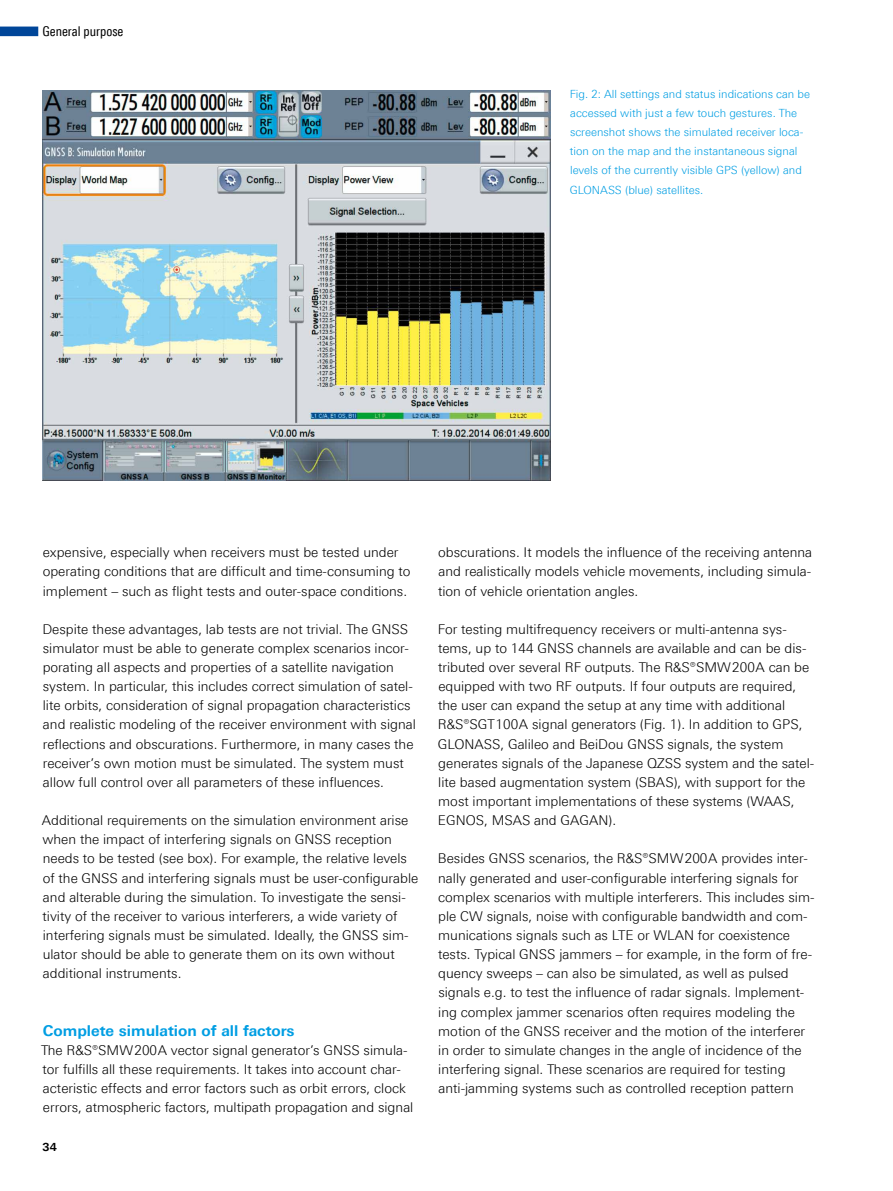
<style>
.page{position:relative;width:893px;height:1191px;background:#fff}
.page>*{position:absolute;margin:0;border:0;box-sizing:border-box;transform-origin:0 0}
._03_Überschrift_1{font:700 15px "Linotype Univers 630";color:#009ee3}
.Fließtext{font:300 13.5px/19.2px "Linotype Univers 330";color:#000}
.Fließtext_oAo{font:300 13.5px/19.2px "Linotype Univers 330";color:#000}
.t1{font:13.5px "Linotype Univers 420 Cn";color:#000}
.Bildlegende{font:300 11.25px/19.2px "Linotype Univers 330";color:#009ee3}
.t2{font:700 11.25px "Linotype Univers 630";color:#000}
</style>
<div class="page">
<img style="left:43px;top:91px;width:508px;height:389px">
<div style="left:0;top:27px;width:38px;height:9px;background:#004699"></div>
<p class="t1" style="left:43px;top:23px;width:82px">General purpose</p>
<p class="Bildlegende" style="left:570px;top:84px;width:242px">Fig. 2: All settings and status indications can be accessed with just a few touch gestures. The screenshot shows the simulated receiver loca&shy;tion on the map and the instantaneous signal levels of the currently visible GPS (yellow) and GLONASS (blue) satellites.</p>
<p class="Fließtext" style="left:43px;top:542px;width:369px">expensive, especially when receivers must be tested under operating conditions that are difficult and time-consuming to implement – such as flight tests and outer-space conditions.</p>
<p class="Fließtext" style="left:42px;top:619px;width:375px">Despite these advantages, lab tests are not trivial. The GNSS simulator must be able to generate complex scenarios incor&shy;porating all aspects and properties of a satellite navigation system. In particular, this includes correct simulation of satel&shy;lite orbits, consideration of signal propagation characteristics and realistic modeling of the receiver environment with signal reflections and obscurations. Furthermore, in many cases the receiver’s own motion must be simulated. The system must allow full control over all parameters of these influences.</p>
<p class="Fließtext" style="left:42px;top:810px;width:378px">Additional requirements on the simulation environment arise when the impact of interfering signals on GNSS reception needs to be tested (see box). For example, the relative levels of the GNSS and interfering signals must be user-configurable and alterable during the simulation. To investigate the sensi&shy;tivity of the receiver to various interferers, a wide variety of interfering signals must be simulated. Ideally, the GNSS sim&shy;ulator should be able to generate them on its own without additional instruments.</p>
<p class="_03_Überschrift_1" style="left:43px;top:1021px;width:253px">Complete simulation of all factors</p>
<p class="Fließtext_oAo" style="left:41px;top:1040px;width:374px">The R&amp;S®SMW200A vector signal generator’s GNSS simula&shy;tor fulfills all these requirements. It takes into account char&shy;acteristic effects and error factors such as orbit errors, clock errors, atmospheric factors, multipath propagation and signal</p>
<p class="t2" style="left:42px;top:1139px;width:16px">34</p>
<p class="Fließtext_oAo" style="left:438px;top:542px;width:376px;text-align:justify">obscurations. It models the influence of the receiving antenna and realistically models vehicle movements, including simula&shy;tion of vehicle orientation angles.</p>
<p class="Fließtext" style="left:438px;top:619px;width:378px">For testing multifrequency receivers or multi-antenna sys&shy;tems, up to 144 GNSS channels are available and can be dis&shy;tributed over several RF outputs. The R&amp;S®SMW200A can be equipped with two RF outputs. If four outputs are required, the user can expand the setup at any time with additional R&amp;S®SGT100A signal generators (Fig. 1). In addition to GPS, GLONASS, Galileo and BeiDou GNSS signals, the system generates signals of the Japanese QZSS system and the satel&shy;lite based augmentation system (SBAS), with support for the most important implementations of these systems (WAAS, EGNOS, MSAS and GAGAN).</p>
<p class="Fließtext" style="left:438px;top:849px;width:378px">Besides GNSS scenarios, the R&amp;S®SMW200A provides inter&shy;nally generated and user-configurable interfering signals for complex scenarios with multiple interferers. This includes sim&shy;ple CW signals, noise with configurable bandwidth and com&shy;munications signals such as LTE or WLAN for coexistence tests. Typical GNSS jammers – for example, in the form of fre&shy;quency sweeps – can also be simulated, as well as pulsed signals e.g. to test the influence of radar signals. Implement&shy;ing complex jammer scenarios often requires modeling the motion of the GNSS receiver and the motion of the interferer in order to simulate changes in the angle of incidence of the interfering signal. These scenarios are required for testing anti-jamming systems such as controlled reception pattern</p>
</div>
